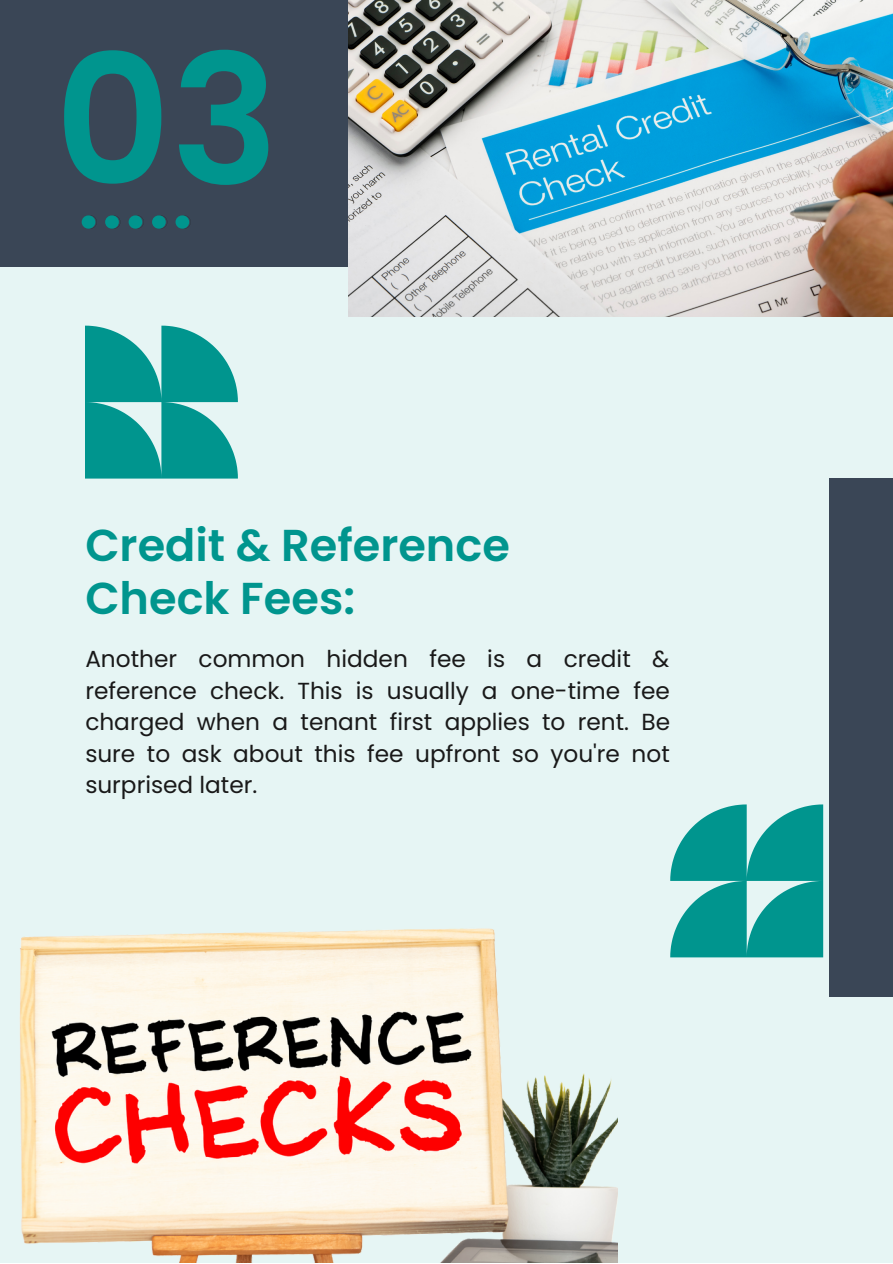
<style>
.page{position:relative;width:893px;height:1264px;background:#fff}
.page>*{position:absolute;margin:0;border:0;box-sizing:border-box;transform-origin:0 0}
.t1{font:600 180px "Poppins";color:#00958e}
.t2{font:600 44.7px/52.8px "Poppins";color:#00958e}
.t3{font:23.25px/31.5px "Poppins";color:#191919;text-align:justify}
</style>
<div class="page">
<div style="left:0;top:0;width:892px;height:1262px;background:#e6f5f4"></div>
<img style="left:20px;top:928px;width:598px;height:334px">
<div style="left:0;top:0;width:415px;height:267px;background:#3a4656"></div>
<img style="left:348px;top:0;width:544px;height:316px">
<svg style="left:85px;top:325px;width:153px;height:153px"></svg>
<svg style="left:670px;top:804px;width:153px;height:153px"></svg>
<svg style="left:82px;top:215px;width:109px;height:14px"></svg>
<div style="left:829px;top:478px;width:63px;height:518px;background:#3a4656"></div>
<h1 class="t1" style="left:55px;top:-5px;width:226px">03</h1>
<h2 class="t2" style="left:85px;top:518px;width:426px">Credit &amp; Reference<br>Check Fees:</h2>
<p class="t3" style="left:85px;top:643px;width:586px">Another common hidden fee is a credit &amp; reference check. This is usually a one-time fee charged when a tenant first applies to rent. Be sure to ask about this fee upfront so you're not surprised later.</p>
</div>
